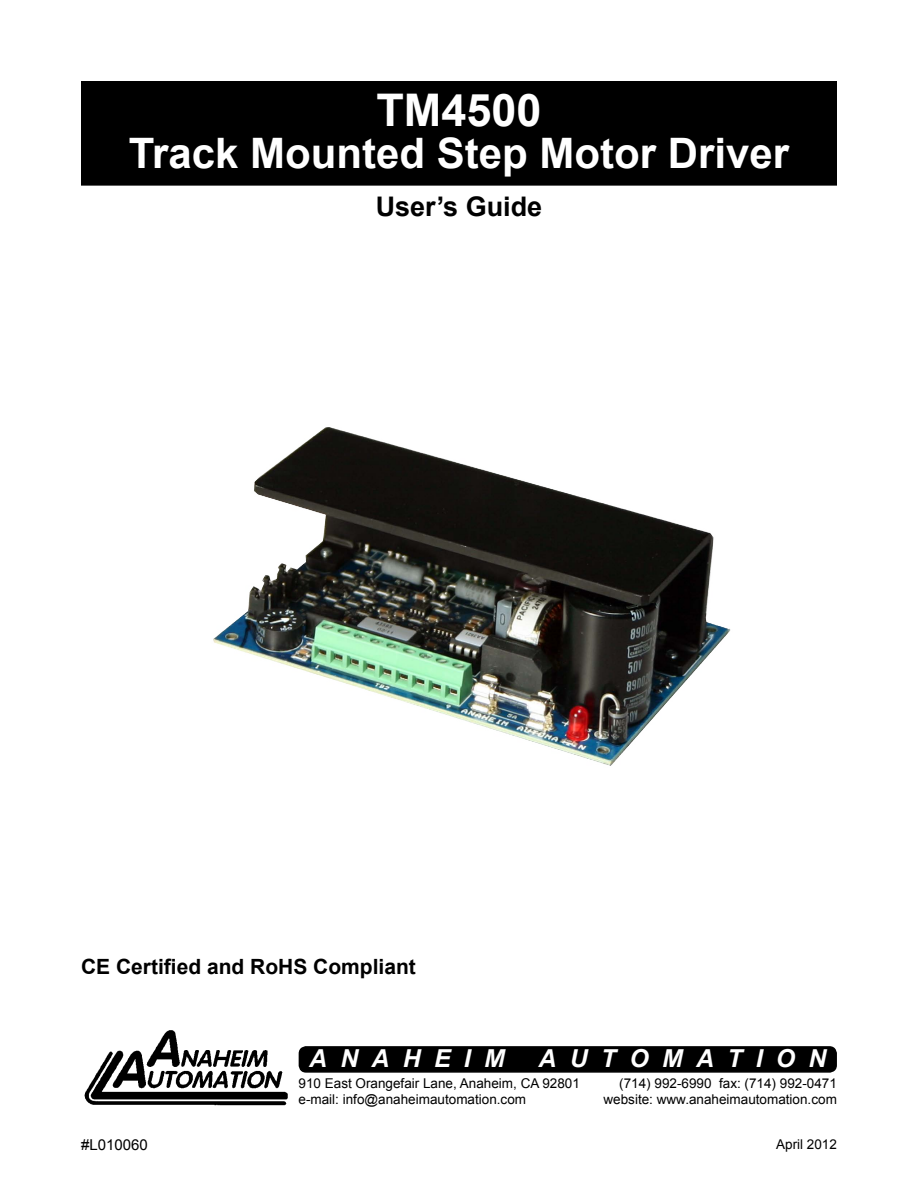
<style>
.page{position:relative;width:918px;height:1188px;background:#fff}
.page>*{position:absolute;margin:0;border:0;box-sizing:border-box;transform-origin:0 0}
.t1{font:700 45px "Arial";color:#fff}
.t2{font:700 42px "Arial";color:#fff}
.t3{font:700 27px "Arial";color:#000}
.t4{font:italic 700 24.75px "Arial";letter-spacing:.54em;color:#fff}
.t5{font:700 21px "Arial";color:#000}
.t6{font:15px "Arial";color:#000}
.t7{font:13.5px/16.2px "Arial";color:#000}
</style>
<div class="page">
<div style="left:82px;top:82px;width:754px;height:103px;background:#000"></div>
<div style="left:81px;top:81px;width:756px;height:105px;border:2px solid #000"></div>
<div style="left:299px;top:1047px;width:537px;height:25px;background:#000;border-radius:7px"></div>
<div style="left:299px;top:1046px;width:538px;height:27px;border:2px solid #000;border-radius:7px"></div>
<img style="left:84px;top:1030px;width:204px;height:76px">
<img style="left:213px;top:427px;width:518px;height:339px">
<h1 class="t1" style="left:376px;top:80px;width:167px">TM4500</h1>
<h2 class="t2" style="left:129px;top:125px;width:662px">Track Mounted Step Motor Driver</h2>
<h3 class="t3" style="left:376px;top:189px;width:168px">User’s Guide</h3>
<h3 class="t5" style="left:81px;top:952px;width:336px">CE Certified and RoHS Compliant</h3>
<h3 class="t4" style="left:309px;top:1042px;width:197px">ANAHEIM</h3>
<h3 class="t4" style="left:538px;top:1042px;width:290px">AUTOMATION</h3>
<p class="t6" style="left:81px;top:1135px;width:68px">#L010060</p>
<p class="t7" style="left:299px;top:1075px;width:283px">910 East Orangefair Lane, Anaheim, CA 92801 e-mail: info@anaheimautomation.com</p>
<p class="t7" style="left:604px;top:1075px;width:235px;text-align:right">(714) 992-6990 fax: (714) 992-0471 website: www.anaheimautomation.com</p>
<p class="t7" style="left:776px;top:1137px;width:62px">April 2012</p>
</div>
